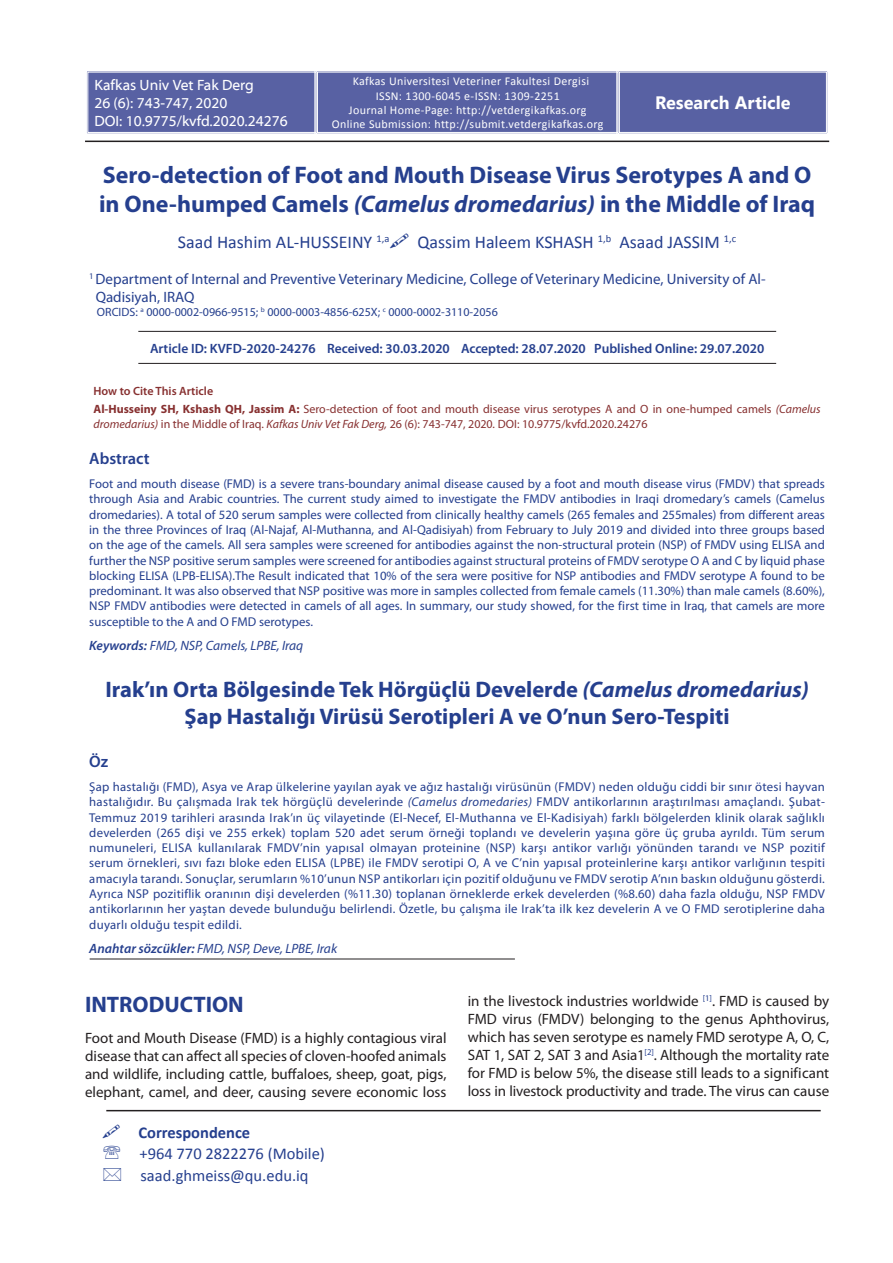
<style>
.page{position:relative;width:893px;height:1263px;background:#fff}
.page>*{position:absolute;margin:0;border:0;box-sizing:border-box;transform-origin:0 0}
.t1{font:700 24px/28.8px "Myriad Pro";color:#253f8e}
.t2{font:700 22.5px/27px "Myriad Pro";color:#253f8e;text-align:center}
.t3{font:18px "Calibri";color:#253f8e}
.t4{font:700 18px "Segoe UI";color:#fff}
.t5{font:16.5px/21.6px "Calibri";color:#253f8e}
.t6{font:700 16.5px "Calibri";color:#253f8e}
.t7{font:600 16.5px "Myriad Pro";color:#253f8e}
.t8{font:15px/18px "Myriad Pro";color:#231f20;text-align:justify}
.t9{font:15px/18px "Myriad Pro";color:#253f8e}
.t10{font:15px/18px "Myriad Web Pro";color:#fff}
.t11{font:600 13.5px "Myriad Pro";color:#253f8e}
.t12{font:italic 13.5px "Myriad Pro";color:#253f8e}
.t13{font:12.75px/15.3px "Myriad Pro";letter-spacing:.005em;color:#253f8e;text-align:justify}
.t14{font:12px/18.6px "Myriad Pro";color:#873030}
.t15{font:12px/14.2px "Calibri";letter-spacing:.03em;color:#fff;text-align:center}
.t16{font:12px "Myriad Pro";color:#253f8e}
.s1{font-style:italic}
.s2{font-weight:600}
.s3{font-weight:700}
</style>
<div class="page">
<hr style="left:106px;top:1110px;width:715px;height:1px;background:#231f20">
<hr style="left:85px;top:141px;width:744px;height:1px;background:#231f20">
<hr style="left:138px;top:331px;width:638px;height:1px;background:#231f20">
<hr style="left:138px;top:363px;width:638px;height:1px;background:#231f20">
<hr style="left:90px;top:959px;width:425px;height:1px;background:#231f20">
<div style="left:87px;top:71px;width:738px;height:63px;background:#5861a3"></div>
<div style="left:618px;top:70px;width:210px;height:64px;border:1px solid #fff"></div>
<div style="left:619px;top:72px;width:208px;height:61px;border:1px solid #fff"></div>
<p class="t10" style="left:94px;top:77px;width:195px">Kafkas Univ Vet Fak Derg<br>26 (6): 743-747, 2020<br>DOI: 10.9775/kvfd.2020.24276</p>
<p class="t15" style="left:332px;top:74px;width:273px">Kafkas Universitesi Veteriner Fakultesi Dergisi<br>ISSN: 1300-6045 e-ISSN: 1309-2251<br>Journal Home-Page: http://vetdergikafkas.org Online Submission: http://submit.vetdergikafkas.org</p>
<h3 class="t4" style="left:655px;top:90px;width:137px">Research Article</h3>
<h1 class="t1" style="left:99px;top:161px;width:718px">Sero-detection of Foot and Mouth Disease Virus Serotypes A and O in One-humped Camels <span class="s1">(Camelus dromedarius)</span> in the Middle of Iraq</h1>
<h3 class="t3" style="left:178px;top:231px;width:213px">Saad Hashim AL-HUSSEINY <sup>1,a</sup></h3>
<h3 class="t3" style="left:417px;top:231px;width:320px">Qassim Haleem KSHASH <sup>1,b</sup> Asaad JASSIM <sup>1,c</sup></h3>
<p class="t9" style="left:96px;top:270px;width:671px;text-indent:-6px"><sup>1</sup> Department of Internal and Preventive Veterinary Medicine, College of Veterinary Medicine, University of Al-<br>Qadisiyah, IRAQ</p>
<p class="t16" style="left:97px;top:305px;width:402px">ORCIDS: <sup>a</sup> 0000-0002-0966-9515; <sup>b</sup> 0000-0003-4856-625X; <sup>c</sup> 0000-0002-3110-2056</p>
<p class="t11" style="left:150px;top:340px;width:616px">Article ID: KVFD-2020-24276 Received: 30.03.2020 Accepted: 28.07.2020 Published Online: 29.07.2020</p>
<p class="t14" style="left:94px;top:381px;width:729px"><span class="s2">How to Cite This Article<br></span><span class="s3">Al-Husseiny SH, Kshash QH, Jassim A:</span> Sero-detection of foot and mouth disease virus serotypes A and O in one-humped camels <span class="s1">(Camelus</span></p>
<p class="t14" style="left:94px;top:414px;width:555px"><span class="s1">dromedarius)</span> in the Middle of Iraq. <span class="s1">Kafkas Univ Vet Fak Derg,</span> 26 (6): 743-747, 2020<span class="s1">.</span> DOI: 10.9775/kvfd.2020.24276</p>
<p class="t7" style="left:89px;top:448px;width:62px">Abstract</p>
<p class="t13" style="left:89px;top:476px;width:737px">Foot and mouth disease (FMD) is a severe trans-boundary animal disease caused by a foot and mouth disease virus (FMDV) that spreads through Asia and Arabic countries. The current study aimed to investigate the FMDV antibodies in Iraqi dromedary’s camels (Camelus dromedaries). A total of 520 serum samples were collected from clinically healthy camels (265 females and 255males) from different areas in the three Provinces of Iraq (Al-Najaf, Al-Muthanna, and Al-Qadisiyah) from February to July 2019 and divided into three groups based on the age of the camels. All sera samples were screened for antibodies against the non-structural protein (NSP) of FMDV using ELISA and further the NSP positive serum samples were screened for antibodies against structural proteins of FMDV serotype O A and C by liquid phase blocking ELISA (LPB-ELISA).The Result indicated that 10% of the sera were positive for NSP antibodies and FMDV serotype A found to be predominant. It was also observed that NSP positive was more in samples collected from female camels (11.30%) than male camels (8.60%), NSP FMDV antibodies were detected in camels of all ages. In summary, our study showed, for the first time in Iraq, that camels are more susceptible to the A and O FMD serotypes.</p>
<p class="t12" style="left:89px;top:637px;width:216px"><span class="s2">Keywords:</span> FMD, NSP, Camels, LPBE, Iraq</p>
<h2 class="t2" style="left:105px;top:676px;width:705px">Irak’ın Orta Bölgesinde Tek Hörgüçlü Develerde <span class="s1">(Camelus dromedarius)<br></span>Şap Hastalığı Virüsü Serotipleri A ve O’nun Sero-Tespiti</h2>
<p class="t7" style="left:89px;top:751px;width:20px">Öz</p>
<p class="t13" style="left:89px;top:779px;width:737px">Şap hastalığı (FMD), Asya ve Arap ülkelerine yayılan ayak ve ağız hastalığı virüsünün (FMDV) neden olduğu ciddi bir sınır ötesi hayvan hastalığıdır. Bu çalışmada Irak tek hörgüçlü develerinde <span class="s1">(Camelus dromedaries)</span> FMDV antikorlarının araştırılması amaçlandı. Şubat-Temmuz 2019 tarihleri arasında Irak’ın üç vilayetinde (El-Necef, El-Muthanna ve El-Kadisiyah) farklı bölgelerden klinik olarak sağlıklı develerden (265 dişi ve 255 erkek) toplam 520 adet serum örneği toplandı ve develerin yaşına göre üç gruba ayrıldı. Tüm serum numuneleri, ELISA kullanılarak FMDV’nin yapısal olmayan proteinine (NSP) karşı antikor varlığı yönünden tarandı ve NSP pozitif serum örnekleri, sıvı fazı bloke eden ELISA (LPBE) ile FMDV serotipi O, A ve C’nin yapısal proteinlerine karşı antikor varlığının tespiti amacıyla tarandı. Sonuçlar, serumların %10’unun NSP antikorları için pozitif olduğunu ve FMDV serotip A’nın baskın olduğunu gösterdi.<br>Ayrıca NSP pozitiflik oranının dişi develerden (%11.30) toplanan örneklerde erkek develerden (%8.60) daha fazla olduğu, NSP FMDV antikorlarının her yaştan devede bulunduğu belirlendi. Özetle, bu çalışma ile Irak’ta ilk kez develerin A ve O FMD serotiplerine daha duyarlı olduğu tespit edildi.</p>
<p class="t12" style="left:89px;top:940px;width:249px"><span class="s2">Anahtar sözcükler:</span> FMD, NSP, Deve, LPBE, Irak</p>
<h2 class="t2" style="left:85px;top:991px;width:160px">INTRODUCTION</h2>
<p class="t8" style="left:85px;top:1028px;width:363px">Foot and Mouth Disease (FMD) is a highly contagious viral disease that can affect all species of cloven-hoofed animals and wildlife, including cattle, buffaloes, sheep, goat, pigs, elephant, camel, and deer, causing severe economic loss</p>
<p class="t6" style="left:138px;top:1122px;width:113px">Correspondence</p>
<p class="t5" style="left:140px;top:1142px;width:187px">+964 770 2822276 (Mobile) saad.ghmeiss@qu.edu.iq</p>
<p class="t8" style="left:468px;top:992px;width:363px">in the livestock industries worldwide <sup>[1]</sup>. FMD is caused by FMD virus (FMDV) belonging to the genus Aphthovirus, which has seven serotype es namely FMD serotype A, O, C, SAT 1, SAT 2, SAT 3 and Asia1<sup>[2]</sup>. Although the mortality rate for FMD is below 5%, the disease still leads to a significant loss in livestock productivity and trade. The virus can cause</p>
</div>
